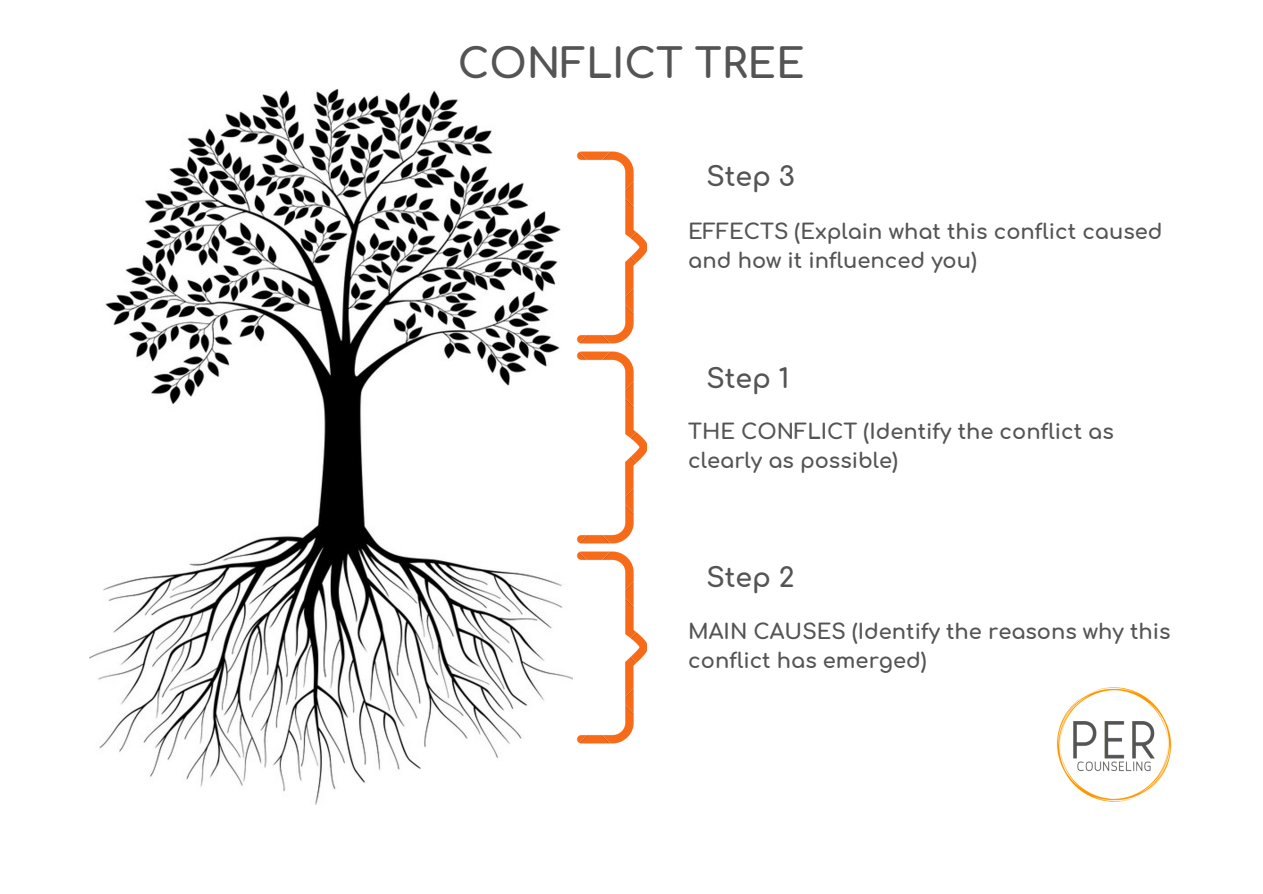
<style>
.page{position:relative;width:1263px;height:894px;background:#fff}
.page>*{position:absolute;margin:0;border:0;box-sizing:border-box;transform-origin:0 0}
.t1{font:700 40.65px "Comfortaa";color:#545454}
.t2{font:700 26.7px "Comfortaa";color:#545454}
.t3{font:700 21px/29.2px "Comfortaa";color:#545454}
</style>
<div class="page">
<img style="left:89px;top:89px;width:484px;height:714px">
<img style="left:577px;top:151px;width:69px;height:593px">
<img style="left:1056px;top:687px;width:116px;height:115px">
<h1 class="t1" style="left:458px;top:42px;width:348px">CONFLICT TREE</h1>
<p class="t2" style="left:706px;top:162px;width:90px">Step 3</p>
<p class="t3" style="left:688px;top:217px;width:476px">EFFECTS (Explain what this conflict caused and how it influenced you)</p>
<p class="t2" style="left:706px;top:364px;width:84px">Step 1</p>
<p class="t3" style="left:688px;top:417px;width:427px">THE CONFLICT (Identify the conflict as clearly as possible)</p>
<p class="t2" style="left:706px;top:563px;width:90px">Step 2</p>
<p class="t3" style="left:688px;top:617px;width:484px">MAIN CAUSES (Identify the reasons why this conflict has emerged)</p>
</div>
